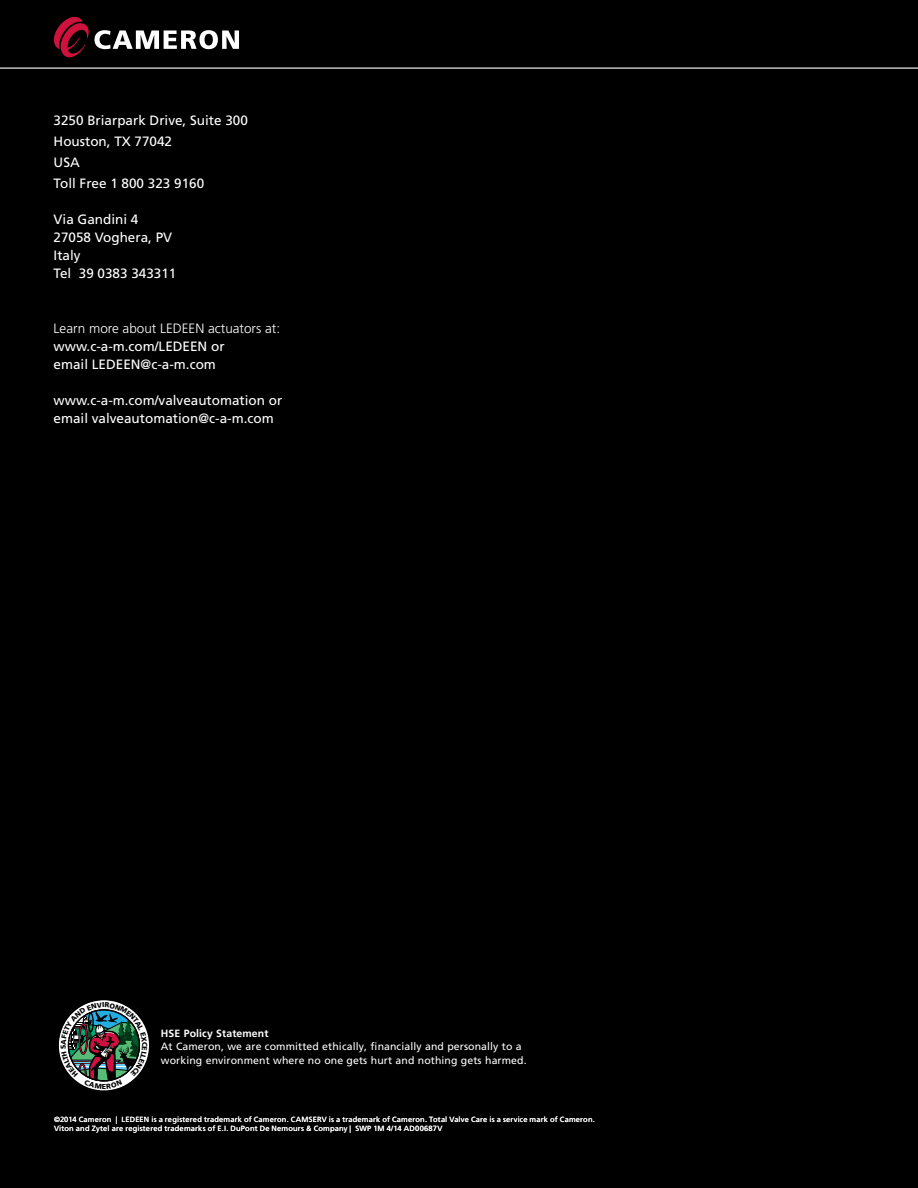
<style>
.page{position:relative;width:918px;height:1188px;background:#000}
.page>*{position:absolute;margin:0;border:0;box-sizing:border-box;transform-origin:0 0}
.t1{font:13.5px/18px "Frutiger LT Std";color:#fff}
.t2{font:300 13.5px "Frutiger LT Std";color:#fff}
.t3{font:10.5px/13.5px "Frutiger LT Std";letter-spacing:.01em;color:#fff}
.t4{font:700 10.5px "Frutiger LT Std";letter-spacing:.01em;color:#fff}
.t5{font:7.5px/9px "Frutiger LT Std";letter-spacing:.02em;color:#fff}
.t6{font:900 7.2px "Frutiger LT Std";color:#000}
</style>
<div class="page">
<hr style="left:0;top:68px;width:918px;height:1px;background:#fff">
<svg style="left:53px;top:16px;width:186px;height:42px"></svg>
<div style="left:57px;top:999px;width:94px;height:93px;border:2px solid #000;border-radius:50%"></div>
<svg style="left:61px;top:999px;width:86px;height:90px"></svg>
<p class="t1" style="left:54px;top:109px;width:196px;line-height:21px">3250 Briarpark Drive, Suite 300<br>Houston, TX 77042<br>USA<br>Toll Free 1 800 323 9160</p>
<p class="t1" style="left:54px;top:210px;width:124px">Via Gandini 4<br>27058 Voghera, PV<br>Italy<br>Tel 39 0383 343311</p>
<p class="t2" style="left:54px;top:321px;width:228px">Learn more about LEDEEN actuators at:</p>
<p class="t1" style="left:54px;top:337px;width:173px">www.c-a-m.com/LEDEEN or email LEDEEN@c-a-m.com</p>
<p class="t1" style="left:54px;top:391px;width:230px">www.c-a-m.com/valveautomation or email valveautomation@c-a-m.com</p>
<p class="t4" style="left:161px;top:1027px;width:109px">HSE Policy Statement</p>
<p class="t3" style="left:161px;top:1040px;width:367px">At Cameron, we are committed ethically, financially and personally to a working environment where no one gets hurt and nothing gets harmed.</p>
<p class="t6" style="left:102px;top:1082px;width:6px">E</p>
<p class="t5" style="left:54px;top:1115px;width:542px">©2014 Cameron | LEDEEN is a registered trademark of Cameron. CAMSERV is a trademark of Cameron. Total Valve Care is a service mark of Cameron.<br>Viton and Zytel are registered trademarks of E.I. DuPont De Nemours &amp; Company | SWP 1M 4/14 AD00687V</p>
</div>
